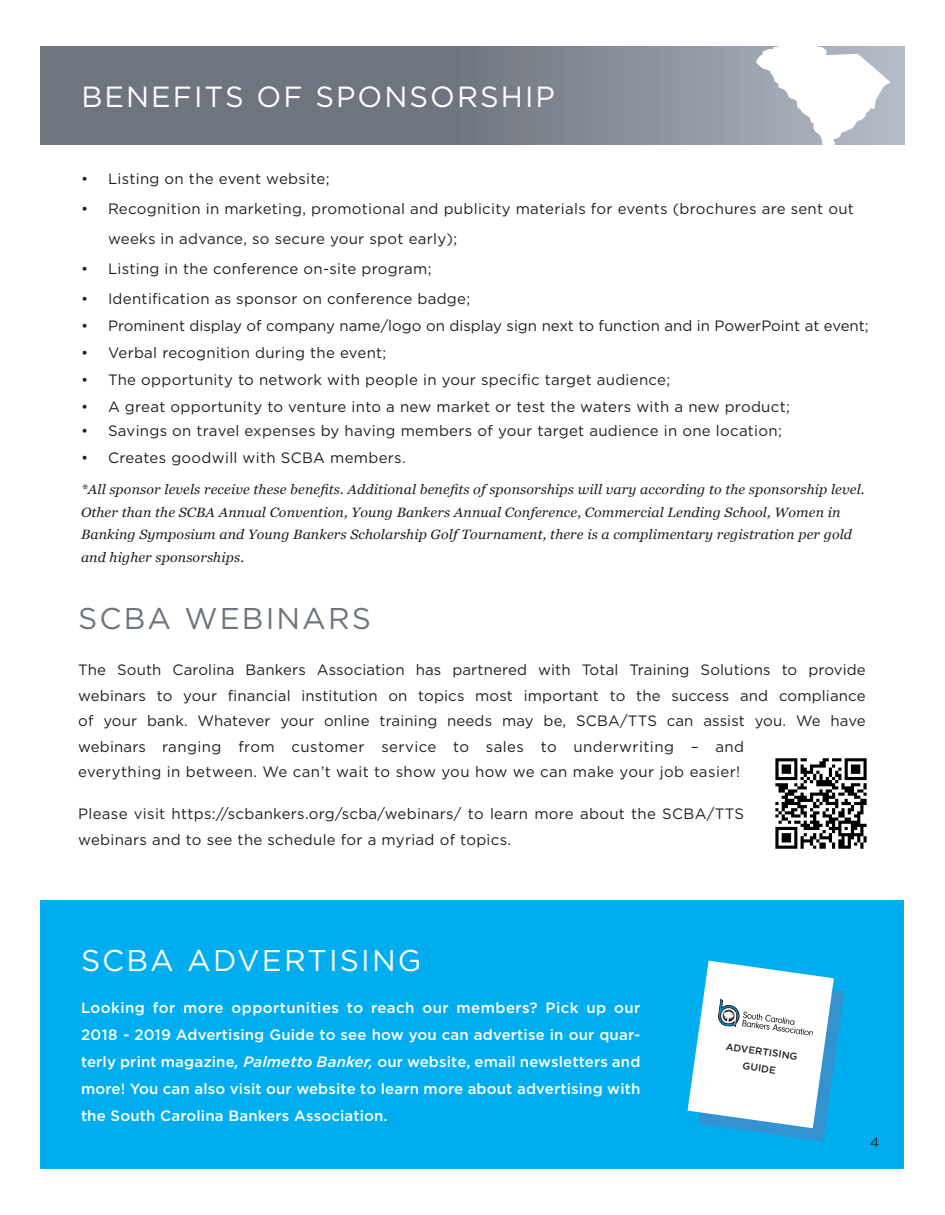
<style>
.page{position:relative;width:945px;height:1215px;background:#fff}
.page>*{position:absolute;margin:0;border:0;box-sizing:border-box;transform-origin:0 0}
.t1{font:30px "Gotham";letter-spacing:.07em;color:#fff}
.t2{font:30px "Gotham";letter-spacing:.07em;color:#6f757e}
.t3{font:29.1px "Gotham";letter-spacing:.07em;color:#fff}
.t4{font:15px/25.5px "Gotham";letter-spacing:.02em;color:#231f20}
.t5{font:500 15px/27px "Gotham";letter-spacing:.01em;color:#fff;text-align:justify}
.t6{font:15px "Gotham";color:#231f20}
.t7{font:italic 13.5px/22.5px "Georgia";letter-spacing:.01em;color:#231f20;scale:1.05 1}
.t8{font:13.5px "Gotham";color:#231f20}
.t9{font:500 9.9px "Gotham";color:#231f20}
.s1{font-style:italic}
</style>
<div class="page">
<div style="left:40px;top:901px;width:864px;height:268px;background:#00aeef"></div>
<svg style="left:40px;top:47px;width:864px;height:97px;background:#797f89"></svg>
<svg style="left:756px;top:46px;width:136px;height:99px"></svg>
<img style="left:775px;top:758px;width:92px;height:91px">
<svg style="left:688px;top:961px;width:156px;height:180px"></svg>
<p class="t3" style="left:82px;top:78px;width:475px">BENEFITS OF SPONSORSHIP</p>
<p class="t4" style="left:81px;top:166px;width:250px">• Listing on the event website;</p>
<p class="t4" style="left:108px;top:194px;width:747px;line-height:30px;text-indent:-27px">• Recognition in marketing, promotional and publicity materials for events (brochures are sent out weeks in advance, so secure your spot early);</p>
<p class="t4" style="left:81px;top:256px;width:352px">• Listing in the conference on-site program;</p>
<p class="t4" style="left:81px;top:286px;width:391px">• Identification as sponsor on conference badge;</p>
<p class="t6" style="left:81px;top:316px;width:789px">• Prominent display of company name/logo on display sign next to function and in PowerPoint at event;</p>
<p class="t4" style="left:81px;top:340px;width:307px">• Verbal recognition during the event;</p>
<p class="t4" style="left:81px;top:367px;width:591px">• The opportunity to network with people in your specific target audience;</p>
<p class="t4" style="left:81px;top:394px;width:710px">• A great opportunity to venture into a new market or test the waters with a new product;</p>
<p class="t4" style="left:81px;top:418px;width:702px">• Savings on travel expenses by having members of your target audience in one location;</p>
<p class="t4" style="left:81px;top:445px;width:326px">• Creates goodwill with SCBA members.</p>
<p class="t7" style="left:81px;top:478px;width:748px">*All sponsor levels receive these benefits. Additional benefits of sponsorships will vary according to the sponsorship level.</p>
<p class="t7" style="left:81px;top:500px;width:736px">Other than the SCBA Annual Convention, Young Bankers Annual Conference, Commercial Lending School, Women in<br>Banking Symposium and Young Bankers Scholarship Golf Tournament, there is a complimentary registration per gold and higher sponsorships.</p>
<p class="t2" style="left:78px;top:599px;width:294px">SCBA WEBINARS</p>
<p class="t4" style="left:78px;top:657px;width:789px">The South Carolina Bankers Association has partnered with Total Training Solutions to provide webinars to your financial institution on topics most important to the success and compliance of your bank. Whatever your online training needs may be, SCBA/TTS can assist you. We have webinars ranging from customer service to sales to underwriting – and<br>everything in between. We can’t wait to show you how we can make your job easier!</p>
<p class="t4" style="left:78px;top:801px;width:668px">Please visit https://scbankers.org/scba/webinars/ to learn more about the SCBA/TTS webinars and to see the schedule for a myriad of topics.</p>
<p class="t1" style="left:81px;top:942px;width:342px">SCBA ADVERTISING</p>
<p class="t5" style="left:81px;top:994px;width:561px">Looking for more opportunities to reach our members? Pick up our 2018 - 2019 Advertising Guide to see how you can advertise in our quar&shy;terly print magazine<span class="s1">, Palmetto Banker,</span> our website, email newsletters and more! You can also visit our website to learn more about advertising with the South Carolina Bankers Association.</p>
<p class="t9" style="left:727px;top:1040px;width:74px;rotate:8deg">ADVERTISING</p>
<p class="t9" style="left:744px;top:1059px;width:35px;rotate:8deg">GUIDE</p>
<p class="t8" style="left:870px;top:1134px;width:11px">4</p>
</div>
